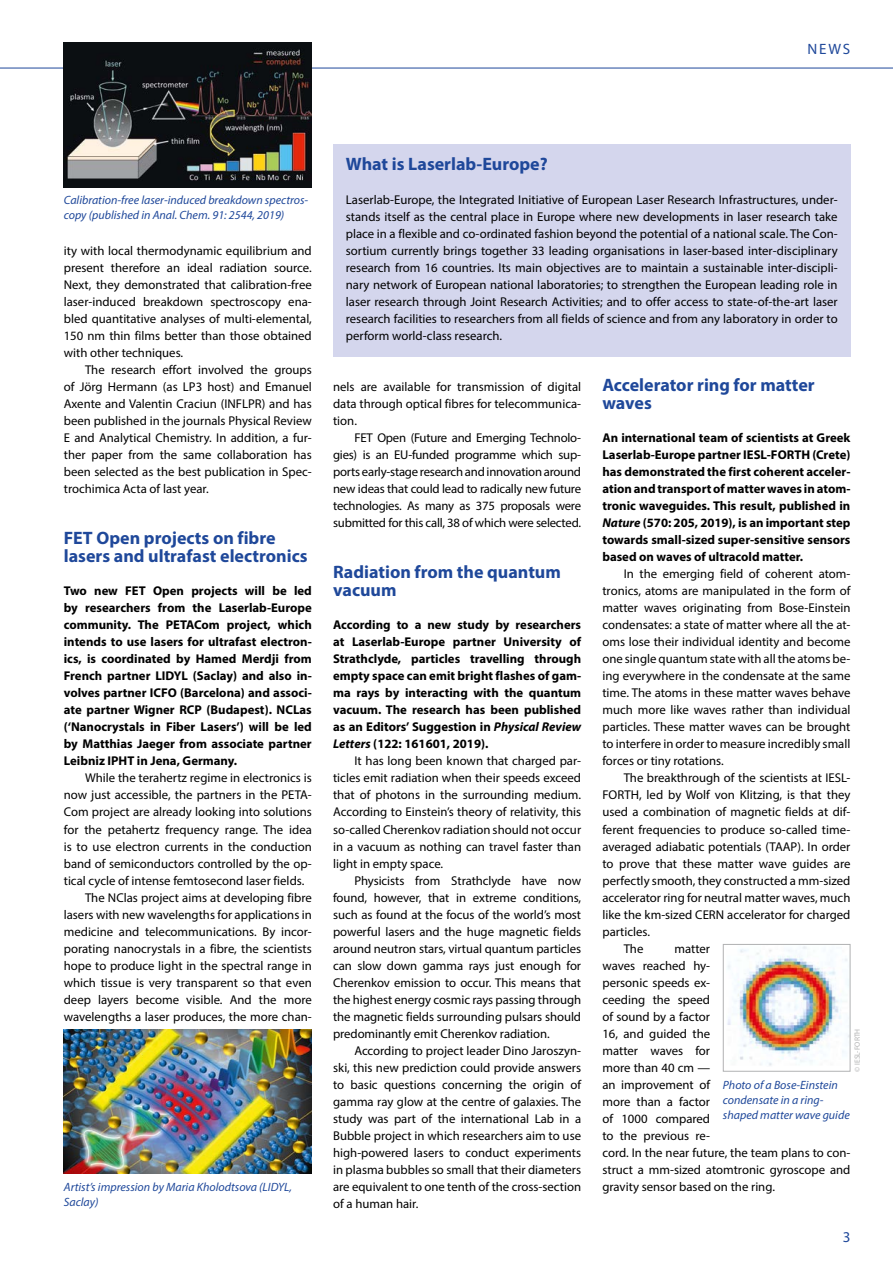
<style>
.page{position:relative;width:893px;height:1263px;background:#fff}
.page>*{position:absolute;margin:0;border:0;box-sizing:border-box;transform-origin:0 0}
.t1{font:700 18px/18px "Myriad Pro";color:#1f489a}
.t2{font:15px "Myriad Pro";color:#1f489a}
.t3{font:12.75px/17px "Myriad Pro";color:#000;text-align:justify}
.t4{font:700 12.75px/17px "Myriad Pro";color:#000;text-align:justify}
.t5{font:italic 12px/15px "Myriad Pro";color:#1f489a}
.t6{font:7.5px "Myriad Pro";color:#b1b2b3}
.s1{font-style:italic}
</style>
<div class="page">
<div style="left:333px;top:145px;width:517px;height:212px;background:#d4d6ed"></div>
<hr style="left:0;top:68px;width:893px;height:1px;background:#1f489a">
<img style="left:64px;top:43px;width:248px;height:144px">
<img style="left:64px;top:1029px;width:248px;height:145px">
<img style="left:727px;top:946px;width:121px;height:120px">
<div style="left:723px;top:944px;width:127px;height:127px;border:1px solid #b1b2b3"></div>
<p class="t2" style="left:807px;top:39px;width:44px">NEWS</p>
<p class="t5" style="left:64px;top:192px;width:246px">Calibration-free laser-induced breakdown spectros&shy;copy (published in Anal. Chem. 91: 2544, 2019)</p>
<p class="t3" style="left:64px;top:242px;width:250px">ity with local thermodynamic equilibrium and present therefore an ideal radiation source.<br>Next, they demonstrated that calibration-free laser-induced breakdown spectroscopy ena&shy;bled quantitative analyses of multi-elemental, 150 nm thin films better than those obtained with other techniques.</p>
<p class="t3" style="left:64px;top:361px;width:250px;text-indent:21px">The research effort involved the groups of Jörg Hermann (as LP3 host) and Emanuel Axente and Valentin Craciun (INFLPR) and has been published in the journals Physical Review E and Analytical Chemistry. In addition, a fur&shy;ther paper from the same collaboration has been selected as the best publication in Spec&shy;trochimica Acta of last year.</p>
<h1 class="t1" style="left:64px;top:529px;width:245px">FET Open projects on fibre lasers and ultrafast electronics</h1>
<p class="t4" style="left:64px;top:582px;width:250px">Two new FET Open projects will be led by researchers from the Laserlab-Europe community. The PETACom project, which intends to use lasers for ultrafast electron&shy;ics, is coordinated by Hamed Merdji from French partner LIDYL (Saclay) and also in&shy;volves partner ICFO (Barcelona) and associ&shy;ate partner Wigner RCP (Budapest). NCLas (‘Nanocrystals in Fiber Lasers’) will be led by Matthias Jaeger from associate partner Leibniz IPHT in Jena, Germany.</p>
<p class="t3" style="left:85px;top:769px;width:228px">While the terahertz regime in electronics is</p>
<p class="t3" style="left:64px;top:786px;width:250px">now just accessible, the partners in the PETA-</p>
<p class="t3" style="left:64px;top:803px;width:250px">Com project are already looking into solutions</p>
<p class="t3" style="left:64px;top:820px;width:250px">for the petahertz frequency range. The idea</p>
<p class="t3" style="left:64px;top:837px;width:250px">is to use electron currents in the conduction</p>
<p class="t3" style="left:64px;top:854px;width:250px">band of semiconductors controlled by the op-</p>
<p class="t3" style="left:64px;top:871px;width:242px">tical cycle of intense femtosecond laser fields.</p>
<p class="t3" style="left:85px;top:888px;width:228px">The NClas project aims at developing fibre</p>
<p class="t3" style="left:64px;top:905px;width:250px">lasers with new wavelengths for applications in</p>
<p class="t3" style="left:64px;top:922px;width:250px">medicine and telecommunications. By incor-</p>
<p class="t3" style="left:64px;top:940px;width:250px">porating nanocrystals in a fibre, the scientists</p>
<p class="t3" style="left:64px;top:957px;width:250px">hope to produce light in the spectral range in</p>
<p class="t3" style="left:64px;top:974px;width:250px">which tissue is very transparent so that even</p>
<p class="t3" style="left:64px;top:991px;width:250px">deep layers become visible. And the more</p>
<p class="t3" style="left:64px;top:1008px;width:250px">wavelengths a laser produces, the more chan-</p>
<p class="t5" style="left:64px;top:1179px;width:230px">Artist’s impression by Maria Kholodtsova (LIDYL,<br>Saclay)</p>
<h1 class="t1" style="left:346px;top:154px;width:203px">What is Laserlab-Europe?</h1>
<p class="t3" style="left:346px;top:191px;width:493px">Laserlab-Europe, the Integrated Initiative of European Laser Research Infrastructures, under&shy;stands itself as the central place in Europe where new developments in laser research take place in a flexible and co-ordinated fashion beyond the potential of a national scale. The Con&shy;sortium currently brings together 33 leading organisations in laser-based inter-disciplinary research from 16 countries. Its main objectives are to maintain a sustainable inter-discipli&shy;nary network of European national laboratories; to strengthen the European leading role in laser research through Joint Research Activities; and to offer access to state-of-the-art laser research facilities to researchers from all fields of science and from any laboratory in order to perform world-class research.</p>
<p class="t3" style="left:333px;top:378px;width:250px">nels are available for transmission of digital data through optical fibres for telecommunica&shy;tion.</p>
<p class="t3" style="left:333px;top:429px;width:250px;text-indent:21px">FET Open (Future and Emerging Technolo&shy;gies) is an EU-funded programme which sup&shy;ports early-stage research and innovation around new ideas that could lead to radically new future technologies. As many as 375 proposals were submitted for this call, 38 of which were selected.</p>
<h1 class="t1" style="left:333px;top:563px;width:229px">Radiation from the quantum vacuum</h1>
<p class="t4" style="left:333px;top:616px;width:250px">According to a new study by researchers at Laserlab-Europe partner University of Strathclyde, particles travelling through empty space can emit bright flashes of gam&shy;ma rays by interacting with the quantum vacuum. The research has been published as an Editors’ Suggestion in <span class="s1">Physical Review Letters</span> (122: 161601, 2019).</p>
<p class="t3" style="left:333px;top:752px;width:250px;text-indent:21px">It has long been known that charged par&shy;ticles emit radiation when their speeds exceed that of photons in the surrounding medium.<br>According to Einstein’s theory of relativity, this so-called Cherenkov radiation should not occur in a vacuum as nothing can travel faster than light in empty space.</p>
<p class="t3" style="left:333px;top:871px;width:250px;text-indent:21px">Physicists from Strathclyde have now found, however, that in extreme conditions, such as found at the focus of the world’s most powerful lasers and the huge magnetic fields around neutron stars, virtual quantum particles can slow down gamma rays just enough for Cherenkov emission to occur. This means that the highest energy cosmic rays passing through the magnetic fields surrounding pulsars should predominantly emit Cherenkov radiation.</p>
<p class="t3" style="left:333px;top:1042px;width:250px;text-indent:21px">According to project leader Dino Jaroszyn&shy;ski, this new prediction could provide answers to basic questions concerning the origin of gamma ray glow at the centre of galaxies. The study was part of the international Lab in a Bubble project in which researchers aim to use high-powered lasers to conduct experiments in plasma bubbles so small that their diameters are equivalent to one tenth of the cross-section of a human hair.</p>
<h1 class="t1" style="left:602px;top:376px;width:214px">Accelerator ring for matter waves</h1>
<p class="t4" style="left:602px;top:429px;width:250px">An international team of scientists at Greek Laserlab-Europe partner IESL-FORTH (Crete) has demonstrated the first coherent acceler&shy;ation and transport of matter waves in atom&shy;tronic waveguides. This result, published in <span class="s1">Nature</span> (570: 205, 2019), is an important step towards small-sized super-sensitive sensors based on waves of ultracold matter.</p>
<p class="t3" style="left:602px;top:565px;width:250px;text-indent:21px">In the emerging field of coherent atom&shy;tronics, atoms are manipulated in the form of matter waves originating from Bose-Einstein condensates: a state of matter where all the at&shy;oms lose their individual identity and become one single quantum state with all the atoms be&shy;ing everywhere in the condensate at the same time. The atoms in these matter waves behave much more like waves rather than individual particles. These matter waves can be brought to interfere in order to measure incredibly small forces or tiny rotations.</p>
<p class="t3" style="left:624px;top:769px;width:228px">The breakthrough of the scientists at IESL-</p>
<p class="t3" style="left:602px;top:786px;width:250px">FORTH, led by Wolf von Klitzing, is that they</p>
<p class="t3" style="left:602px;top:803px;width:250px">used a combination of magnetic fields at dif-</p>
<p class="t3" style="left:602px;top:820px;width:250px">ferent frequencies to produce so-called time-</p>
<p class="t3" style="left:602px;top:837px;width:250px">averaged adiabatic potentials (TAAP). In order</p>
<p class="t3" style="left:602px;top:854px;width:250px">to prove that these matter wave guides are</p>
<p class="t3" style="left:602px;top:871px;width:250px">perfectly smooth, they constructed a mm-sized</p>
<p class="t3" style="left:602px;top:888px;width:250px">accelerator ring for neutral matter waves, much</p>
<p class="t3" style="left:602px;top:905px;width:250px">like the km-sized CERN accelerator for charged</p>
<p class="t3" style="left:602px;top:923px;width:49px">particles.</p>
<p class="t3" style="left:624px;top:940px;width:21px">The</p>
<p class="t3" style="left:602px;top:940px;width:250px;text-align:left;text-indent:72px">matter<br>waves reached hy-<br>personic speeds ex-<br>ceeding the speed<br>of sound by a factor<br>16, and guided the<br>matter waves for<br>more than 40 cm —<br>an improvement of<br>more than a factor<br>of 1000 compared<br>to the previous re-<br>cord. In the near future, the team plans to con&shy;struct a mm-sized atomtronic gyroscope and gravity sensor based on the ring.</p>
<p class="t6" style="left:852px;top:1071px;width:44px;rotate:-90deg">© IESL-FORTH</p>
<p class="t5" style="left:723px;top:1077px;width:128px">Photo of a Bose-Einstein condensate in a ring&shy;shaped matter wave guide</p>
<p class="t2" style="left:843px;top:1227px;width:9px">3</p>
</div>
